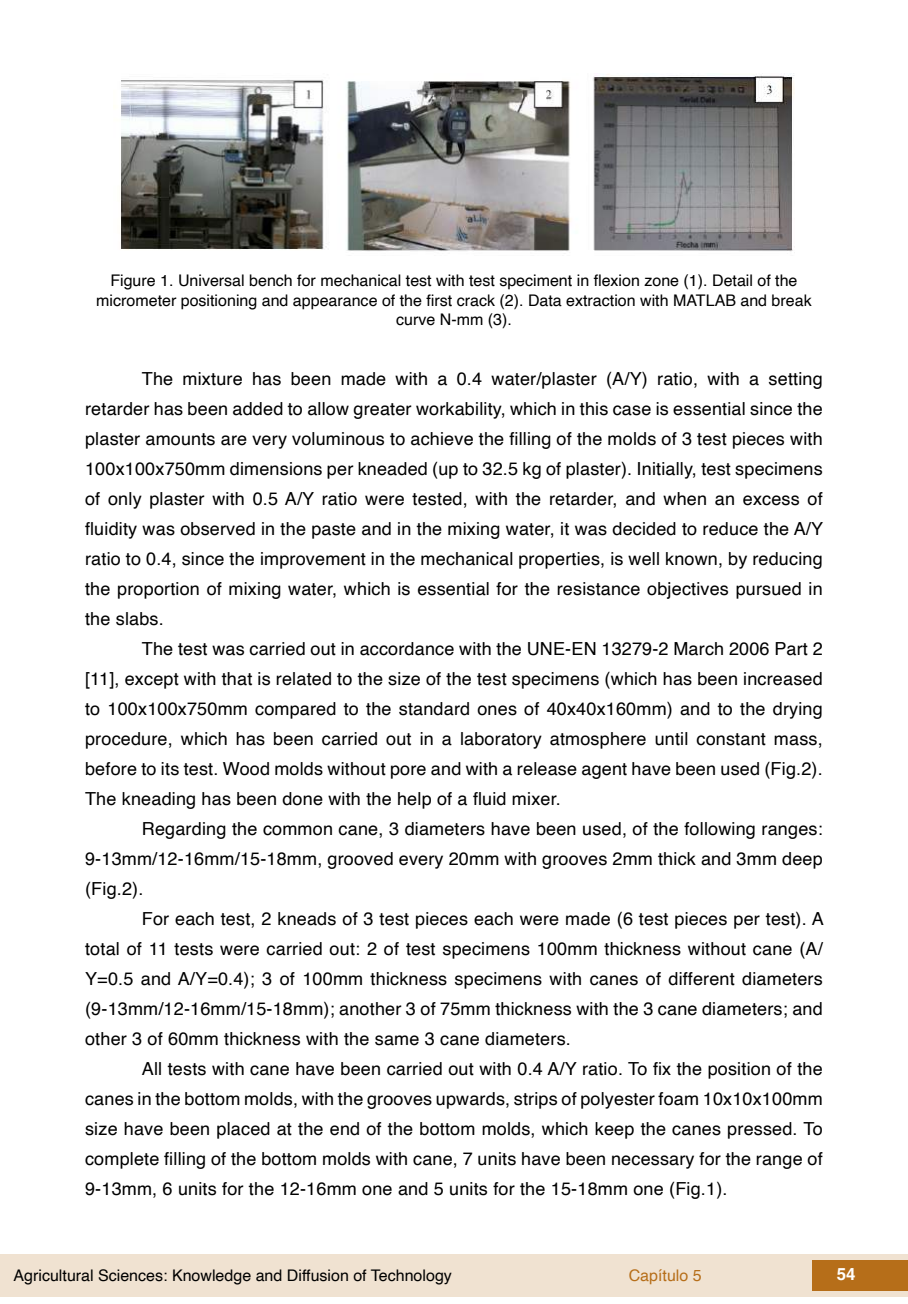
<style>
.page{position:relative;width:908px;height:1304px;background:#fff}
.page>*{position:absolute;margin:0;border:0;box-sizing:border-box;transform-origin:0 0}
.t1{font:18px/30px "Helvetica";letter-spacing:.01em;color:#000;text-align:justify}
.t2{font:700 16.8px "Helvetica";color:#fff}
.t3{font:16px/19.2px "Helvetica";color:#000;text-align:center}
.t4{font:16px "Helvetica";color:#b66e19}
</style>
<div class="page">
<div style="left:0;top:1254px;width:906px;height:43px;background:#f0e2d1"></div>
<div style="left:812px;top:1261px;width:95px;height:30px;background:#b66e19"></div>
<img style="left:121px;top:74px;width:673px;height:178px">
<p class="t3" style="left:96px;top:272px;width:716px">Figure 1. Universal bench for mechanical test with test speciment in flexion zone (1). Detail of the micrometer positioning and appearance of the first crack (2). Data extraction with MATLAB and break curve N-mm (3).</p>
<p class="t1" style="left:85px;top:364px;width:739px;text-indent:57px">The mixture has been made with a 0.4 water/plaster (A/Y) ratio, with a setting retarder has been added to allow greater workability, which in this case is essential since the plaster amounts are very voluminous to achieve the filling of the molds of 3 test pieces with 100x100x750mm dimensions per kneaded (up to 32.5 kg of plaster). Initially, test specimens of only plaster with 0.5 A/Y ratio were tested, with the retarder, and when an excess of fluidity was observed in the paste and in the mixing water, it was decided to reduce the A/Y ratio to 0.4, since the improvement in the mechanical properties, is well known, by reducing the proportion of mixing water, which is essential for the resistance objectives pursued in the slabs.</p>
<p class="t1" style="left:85px;top:634px;width:738px;text-indent:57px">The test was carried out in accordance with the UNE-EN 13279-2 March 2006 Part 2 [11], except with that is related to the size of the test specimens (which has been increased to 100x100x750mm compared to the standard ones of 40x40x160mm) and to the drying procedure, which has been carried out in a laboratory atmosphere until constant mass, before to its test. Wood molds without pore and with a release agent have been used (Fig.2).<br>The kneading has been done with the help of a fluid mixer.</p>
<p class="t1" style="left:85px;top:814px;width:738px;text-indent:57px">Regarding the common cane, 3 diameters have been used, of the following ranges:<br>9-13mm/12-16mm/15-18mm, grooved every 20mm with grooves 2mm thick and 3mm deep (Fig.2).</p>
<p class="t1" style="left:85px;top:904px;width:739px;text-indent:57px">For each test, 2 kneads of 3 test pieces each were made (6 test pieces per test). A total of 11 tests were carried out: 2 of test specimens 100mm thickness without cane (A/ Y=0.5 and A/Y=0.4); 3 of 100mm thickness specimens with canes of different diameters (9-13mm/12-16mm/15-18mm); another 3 of 75mm thickness with the 3 cane diameters; and other 3 of 60mm thickness with the same 3 cane diameters.</p>
<p class="t1" style="left:85px;top:1054px;width:738px;text-indent:57px">All tests with cane have been carried out with 0.4 A/Y ratio. To fix the position of the canes in the bottom molds, with the grooves upwards, strips of polyester foam 10x10x100mm size have been placed at the end of the bottom molds, which keep the canes pressed. To complete filling of the bottom molds with cane, 7 units have been necessary for the range of 9-13mm, 6 units for the 12-16mm one and 5 units for the 15-18mm one (Fig.1).</p>
<p class="t3" style="left:14px;top:1266px;width:439px">Agricultural Sciences: Knowledge and Diffusion of Technology</p>
<p class="t4" style="left:628px;top:1263px;width:74px">Capítulo 5</p>
<p class="t2" style="left:836px;top:1264px;width:20px">54</p>
</div>
